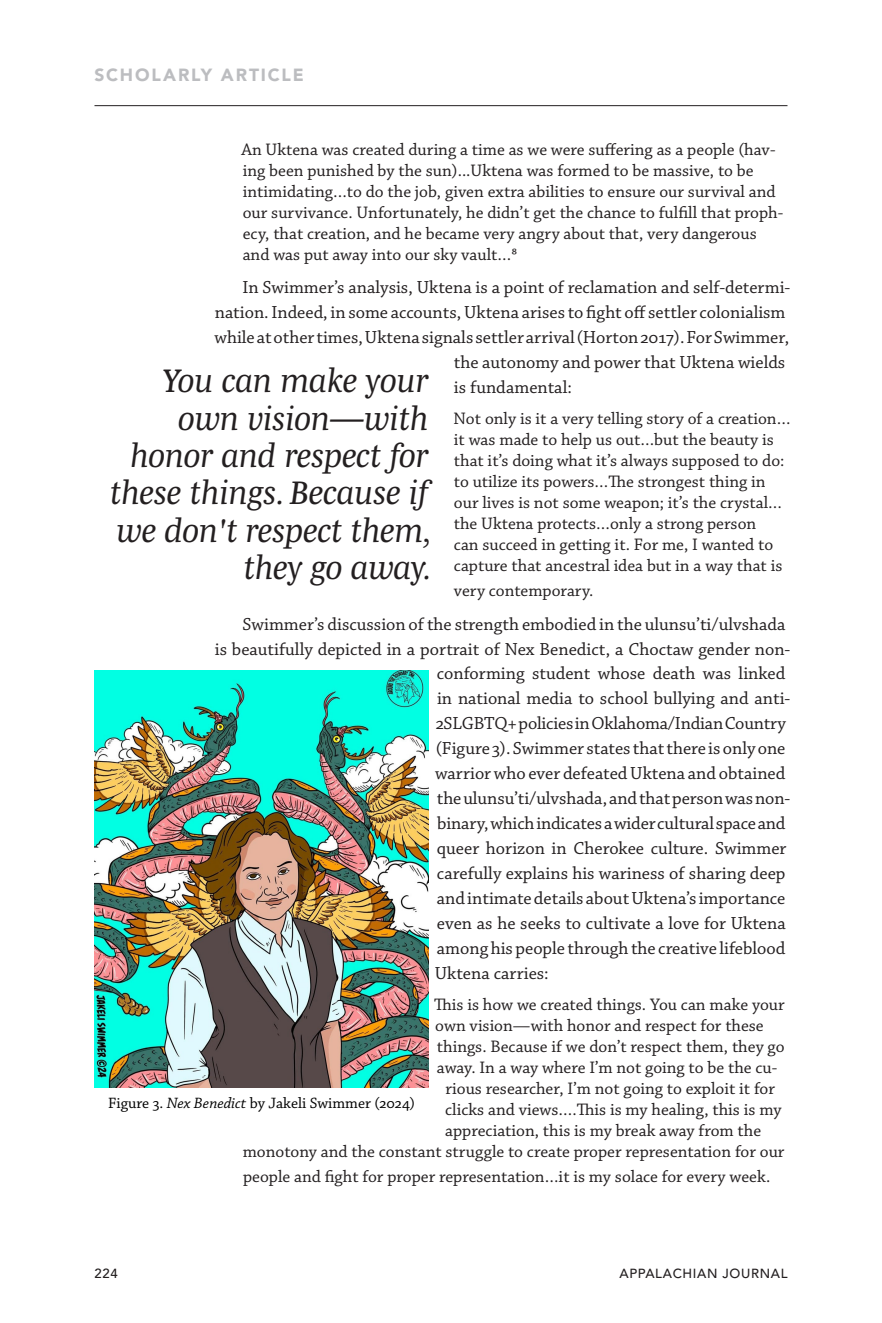
<style>
.page{position:relative;width:882px;height:1323px;background:#fff}
.page>*{position:absolute;margin:0;border:0;box-sizing:border-box;transform-origin:0 0}
.Pull_quote_right{font:italic 33.25px/37.4px "Mencken Std Text";letter-spacing:-.005em;color:#231f20;text-align:right}
.Body_no_superscripts{font:18.38px "Chaparral Pro";color:#231f20}
.Body_small_block_quote{font:17.5px/21px "Chaparral Pro";color:#231f20}
.Running_head__left{font:900 17.5px "Avenir LT Std";letter-spacing:.105em;color:#bcbdc0}
.Image_Caption{font:15.75px "Chaparral Pro";color:#000}
.t1{font:13.12px "Avenir LT Std Medium SC850";letter-spacing:.05em;color:#231f20}
.t2{font:500 13.12px "Avenir LT Std";color:#231f20}
.s1{font-style:italic}
</style>
<div class="page">
<hr style="left:94px;top:105px;width:694px;height:1px;background:#231f20">
<img style="left:94px;top:670px;width:335px;height:418px">
<p class="Running_head__left" style="left:94px;top:64px;width:211px">SCHOLARLY ARTICLE</p>
<p class="Body_small_block_quote" style="left:241px;top:139px;width:543px">An Uktena was created during a time as we were suffering as a people (hav&shy;ing been punished by the sun)...Uktena was formed to be massive, to be intimidating…to do the job, given extra abilities to ensure our survival and our survivance. Unfortunately, he didn’t get the chance to fulfill that proph&shy;ecy, that creation, and he became very angry about that, very dangerous and was put away into our sky vault…8</p>
<p class="Body_no_superscripts" style="left:242px;top:277px;width:549px">In Swimmer’s analysis, Uktena is a point of reclamation and self-determi-</p>
<p class="Body_no_superscripts" style="left:215px;top:302px;width:572px">nation. Indeed, in some accounts, Uktena arises to fight off settler colonialism</p>
<p class="Body_no_superscripts" style="left:215px;top:327px;width:576px">while at other times, Uktena signals settler arrival (Horton 2017). For Swimmer,</p>
<p class="Body_no_superscripts" style="left:454px;top:352px;width:333px">the autonomy and power that Uktena wields</p>
<p class="Body_no_superscripts" style="left:454px;top:377px;width:119px">is fundamental:</p>
<p class="Body_small_block_quote" style="left:454px;top:409px;width:338px">Not only is it a very telling story of a creation… it was made to help us out…but the beauty is that it’s doing what it’s always supposed to do: to utilize its powers…The strongest thing in our lives is not some weapon; it’s the crystal… the Uktena protects…only a strong person<br>can succeed in getting it. For me, I wanted to capture that ancestral idea but in a way that is</p>
<p class="Body_small_block_quote" style="left:454px;top:581px;width:141px">very contemporary.</p>
<p class="Body_no_superscripts" style="left:242px;top:614px;width:545px">Swimmer’s discussion of the strength embodied in the ulunsu’ti/ulvshada</p>
<p class="Body_no_superscripts" style="left:215px;top:639px;width:577px">is beautifully depicted in a portrait of Nex Benedict, a Choctaw gender non-</p>
<p class="Body_no_superscripts" style="left:437px;top:663px;width:350px">conforming student whose death was linked</p>
<p class="Body_no_superscripts" style="left:437px;top:688px;width:355px">in national media to school bullying and anti-</p>
<p class="Body_no_superscripts" style="left:436px;top:713px;width:352px">2SLGBTQ+ policies in Oklahoma/Indian Country</p>
<p class="Body_no_superscripts" style="left:436px;top:738px;width:351px">(Figure 3). Swimmer states that there is only one</p>
<p class="Body_no_superscripts" style="left:435px;top:763px;width:352px">warrior who ever defeated Uktena and obtained</p>
<p class="Body_no_superscripts" style="left:437px;top:788px;width:355px">the ulunsu’ti/ulvshada, and that person was non-</p>
<p class="Body_no_superscripts" style="left:437px;top:813px;width:350px">binary, which indicates a wider cultural space and</p>
<p class="Body_no_superscripts" style="left:437px;top:838px;width:351px">queer horizon in Cherokee culture. Swimmer</p>
<p class="Body_no_superscripts" style="left:437px;top:863px;width:350px">carefully explains his wariness of sharing deep</p>
<p class="Body_no_superscripts" style="left:437px;top:888px;width:350px">and intimate details about Uktena’s importance</p>
<p class="Body_no_superscripts" style="left:437px;top:913px;width:350px">even as he seeks to cultivate a love for Uktena</p>
<p class="Body_no_superscripts" style="left:437px;top:938px;width:350px">among his people through the creative lifeblood</p>
<p class="Body_no_superscripts" style="left:435px;top:963px;width:115px">Uktena carries:</p>
<p class="Body_small_block_quote" style="left:434px;top:995px;width:352px">This is how we created things. You can make your</p>
<p class="Body_small_block_quote" style="left:435px;top:1016px;width:330px">own vision—with honor and respect for these</p>
<p class="Body_small_block_quote" style="left:437px;top:1037px;width:349px">things. Because if we don’t respect them, they go</p>
<p class="Body_small_block_quote" style="left:437px;top:1058px;width:342px">away. In a way where I’m not going to be the cu-</p>
<p class="Body_small_block_quote" style="left:445px;top:1079px;width:331px">rious researcher, I’m not going to exploit it for</p>
<p class="Body_small_block_quote" style="left:445px;top:1100px;width:338px">clicks and views….This is my healing, this is my</p>
<p class="Body_small_block_quote" style="left:445px;top:1121px;width:318px">appreciation, this is my break away from the</p>
<p class="Body_small_block_quote" style="left:243px;top:1142px;width:543px">monotony and the constant struggle to create proper representation for our</p>
<p class="Body_small_block_quote" style="left:243px;top:1167px;width:529px">people and fight for proper representation…it is my solace for every week.</p>
<p class="Pull_quote_right" style="left:110px;top:362px;width:323px">You can make your own vision—with honor and respect for these things. Because if we don't respect them, they go away.</p>
<p class="Image_Caption" style="left:108px;top:1095px;width:308px">Figure 3. <span class="s1">Nex Benedict</span> by Jakeli Swimmer (2024)</p>
<p class="t2" style="left:94px;top:1266px;width:25px">224</p>
<p class="t1" style="left:620px;top:1266px;width:169px">APPALACHIAN JOURNAL</p>
</div>
